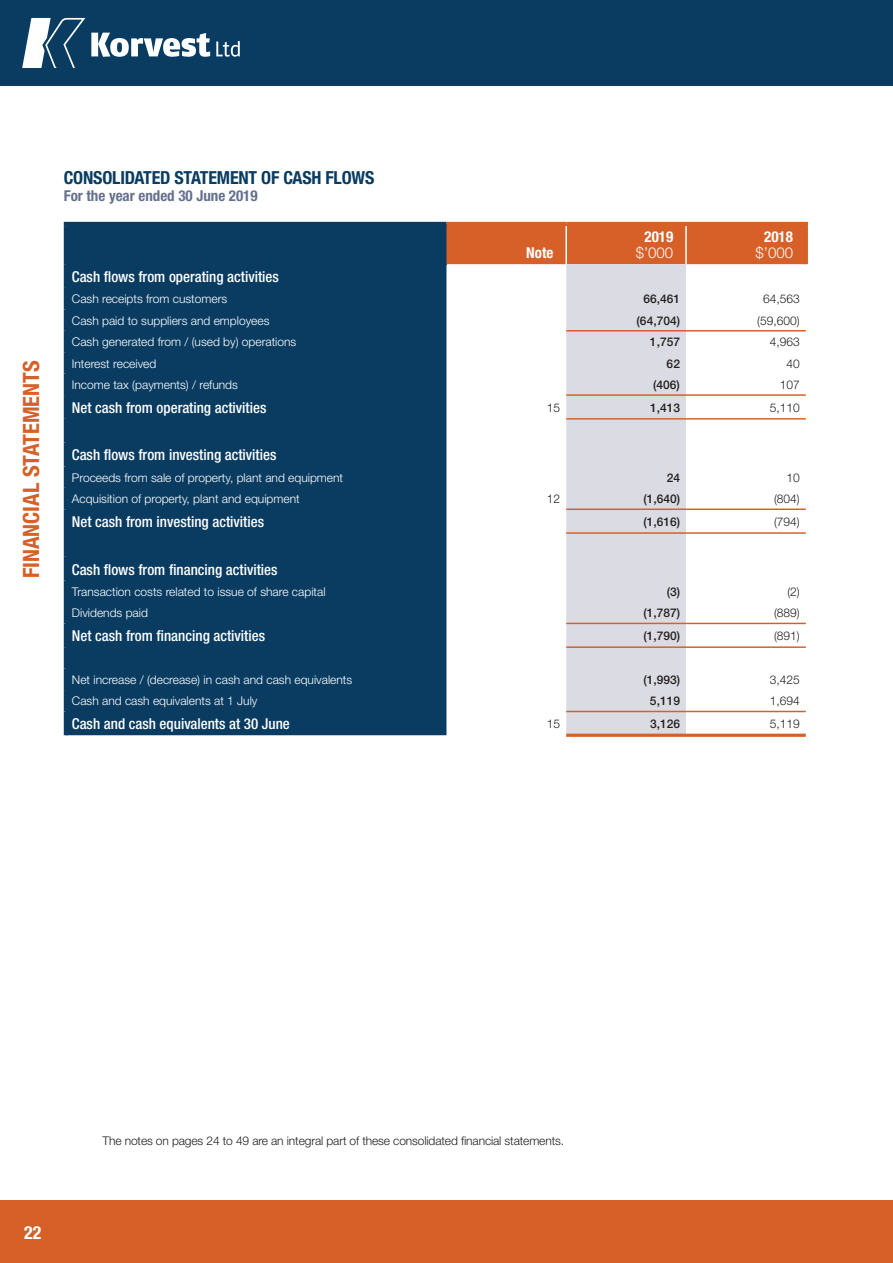
<style>
.page{position:relative;width:893px;height:1263px;background:#fff}
.page>*{position:absolute;margin:0;border:0;box-sizing:border-box;transform-origin:0 0}
.t1{font:700 condensed 22.5px "Helvetica Neue";color:#d66027}
.t2{font:700 condensed 18px "Helvetica Neue";letter-spacing:-.01em;color:#0a3c61}
.t3{font:700 condensed 18px "Helvetica Neue";color:#fff}
.t4{font:500 condensed 15px "Helvetica Neue";color:#fff}
.t5{font:700 condensed 15px "Helvetica Neue";color:#65708e}
.t6{font:700 condensed 15px "Helvetica Neue";color:#fff}
.t7{font:300 15px "Helvetica Neue";color:#fff}
.t8{font:300 12px "Helvetica Neue";color:#fff}
.t9{font:300 12px "Helvetica Neue";letter-spacing:-.01em;color:#231f20}
.t10{font:500 12px "Helvetica Neue";color:#231f20}
</style>
<div class="page">
<div style="left:0;top:1200px;width:893px;height:63px;background:#d66027"></div>
<div style="left:0;top:0;width:893px;height:86px;background:#0a3c61"></div>
<svg style="left:216px;top:41px;width:24px;height:16px"></svg>
<svg style="left:91px;top:33px;width:119px;height:24px"></svg>
<svg style="left:22px;top:18px;width:63px;height:50px"></svg>
<div style="left:66px;top:224px;width:380px;height:40px;background:#0a3c61"></div>
<div style="left:446px;top:226px;width:358px;height:38px;background:#d66027"></div>
<div style="left:68px;top:264px;width:378px;height:471px;background:#0a3c61"></div>
<div style="left:566px;top:264px;width:120px;height:470px;background:#dbdce3"></div>
<hr style="left:64px;top:264px;width:4px;height:24px;background:#0a3c61">
<hr style="left:64px;top:288px;width:4px;height:21px;background:#0a3c61">
<hr style="left:64px;top:309px;width:4px;height:22px;background:#0a3c61">
<hr style="left:64px;top:331px;width:4px;height:21px;background:#0a3c61">
<hr style="left:64px;top:352px;width:4px;height:22px;background:#0a3c61">
<hr style="left:64px;top:374px;width:4px;height:21px;background:#0a3c61">
<hr style="left:64px;top:395px;width:4px;height:24px;background:#0a3c61">
<hr style="left:64px;top:419px;width:4px;height:24px;background:#0a3c61">
<hr style="left:64px;top:443px;width:4px;height:23px;background:#0a3c61">
<hr style="left:64px;top:466px;width:4px;height:22px;background:#0a3c61">
<hr style="left:64px;top:488px;width:4px;height:21px;background:#0a3c61">
<hr style="left:64px;top:509px;width:4px;height:24px;background:#0a3c61">
<hr style="left:64px;top:533px;width:4px;height:24px;background:#0a3c61">
<hr style="left:64px;top:557px;width:4px;height:23px;background:#0a3c61">
<hr style="left:64px;top:580px;width:4px;height:22px;background:#0a3c61">
<hr style="left:64px;top:602px;width:4px;height:21px;background:#0a3c61">
<hr style="left:64px;top:623px;width:4px;height:24px;background:#0a3c61">
<hr style="left:64px;top:647px;width:4px;height:22px;background:#0a3c61">
<hr style="left:64px;top:669px;width:4px;height:21px;background:#0a3c61">
<hr style="left:64px;top:690px;width:4px;height:21px;background:#0a3c61">
<hr style="left:64px;top:711px;width:4px;height:24px;background:#0a3c61">
<hr style="left:446px;top:222px;width:120px;height:4px;background:#d66027">
<hr style="left:566px;top:222px;width:120px;height:4px;background:#d66027">
<hr style="left:686px;top:222px;width:122px;height:4px;background:#d66027">
<hr style="left:804px;top:226px;width:4px;height:38px;background:#d66027">
<hr style="left:64px;top:222px;width:382px;height:4px;background:#0a3c61">
<hr style="left:64px;top:226px;width:4px;height:38px;background:#0a3c61">
<hr style="left:566px;top:330px;width:120px;height:1px;background:#d66027">
<hr style="left:686px;top:330px;width:120px;height:1px;background:#d66027">
<hr style="left:566px;top:394px;width:120px;height:2px;background:#d66027">
<hr style="left:686px;top:394px;width:120px;height:2px;background:#d66027">
<hr style="left:566px;top:418px;width:120px;height:2px;background:#d66027">
<hr style="left:686px;top:418px;width:120px;height:2px;background:#d66027">
<hr style="left:566px;top:508px;width:120px;height:2px;background:#d66027">
<hr style="left:686px;top:508px;width:120px;height:2px;background:#d66027">
<hr style="left:566px;top:532px;width:120px;height:2px;background:#d66027">
<hr style="left:686px;top:532px;width:120px;height:2px;background:#d66027">
<hr style="left:566px;top:623px;width:120px;height:1px;background:#d66027">
<hr style="left:686px;top:623px;width:120px;height:1px;background:#d66027">
<hr style="left:566px;top:646px;width:120px;height:2px;background:#d66027">
<hr style="left:686px;top:646px;width:120px;height:2px;background:#d66027">
<hr style="left:566px;top:711px;width:120px;height:1px;background:#d66027">
<hr style="left:686px;top:711px;width:120px;height:1px;background:#d66027">
<hr style="left:566px;top:734px;width:120px;height:3px;background:#d66027">
<hr style="left:686px;top:734px;width:120px;height:3px;background:#d66027">
<hr style="left:565px;top:226px;width:2px;height:38px;background:#fff">
<hr style="left:685px;top:226px;width:2px;height:38px;background:#fff">
<h1 class="t1" style="left:17px;top:578px;width:219px;rotate:-90deg">FINANCIAL STATEMENTS</h1>
<h2 class="t2" style="left:64px;top:167px;width:312px">CONSOLIDATED STATEMENT OF CASH FLOWS</h2>
<p class="t5" style="left:64px;top:186px;width:195px">For the year ended 30 June 2019</p>
<p class="t6" style="left:526px;top:244px;width:29px">Note</p>
<p class="t6" style="left:644px;top:227px;width:30px">2019</p>
<p class="t7" style="left:636px;top:244px;width:39px">$’000</p>
<p class="t6" style="left:764px;top:227px;width:30px">2018</p>
<p class="t7" style="left:755px;top:244px;width:39px">$’000</p>
<p class="t4" style="left:72px;top:268px;width:208px">Cash flows from operating activities</p>
<p class="t8" style="left:72px;top:292px;width:157px">Cash receipts from customers</p>
<p class="t10" style="left:643px;top:292px;width:38px">66,461</p>
<p class="t9" style="left:763px;top:292px;width:38px">64,563</p>
<p class="t8" style="left:72px;top:313px;width:199px">Cash paid to suppliers and employees</p>
<p class="t10" style="left:637px;top:313px;width:45px">(64,704)</p>
<p class="t9" style="left:757px;top:313px;width:44px">(59,600)</p>
<p class="t8" style="left:72px;top:335px;width:226px">Cash generated from / (used by) operations</p>
<p class="t10" style="left:650px;top:335px;width:32px">1,757</p>
<p class="t9" style="left:770px;top:335px;width:32px">4,963</p>
<p class="t8" style="left:72px;top:356px;width:86px">Interest received</p>
<p class="t10" style="left:667px;top:356px;width:15px">62</p>
<p class="t9" style="left:786px;top:356px;width:15px">40</p>
<p class="t8" style="left:72px;top:377px;width:168px">Income tax (payments) / refunds</p>
<p class="t10" style="left:653px;top:378px;width:28px">(406)</p>
<p class="t9" style="left:780px;top:377px;width:22px">107</p>
<p class="t4" style="left:72px;top:399px;width:196px">Net cash from operating activities</p>
<p class="t9" style="left:547px;top:400px;width:15px">15</p>
<p class="t10" style="left:650px;top:400px;width:32px">1,413</p>
<p class="t9" style="left:770px;top:400px;width:32px">5,110</p>
<p class="t4" style="left:72px;top:446px;width:206px">Cash flows from investing activities</p>
<p class="t8" style="left:72px;top:470px;width:273px">Proceeds from sale of property, plant and equipment</p>
<p class="t10" style="left:667px;top:470px;width:15px">24</p>
<p class="t9" style="left:786px;top:470px;width:15px">10</p>
<p class="t8" style="left:72px;top:492px;width:229px">Acquisition of property, plant and equipment</p>
<p class="t9" style="left:547px;top:492px;width:15px">12</p>
<p class="t10" style="left:643px;top:492px;width:38px">(1,640)</p>
<p class="t9" style="left:774px;top:492px;width:27px">(804)</p>
<p class="t4" style="left:72px;top:513px;width:194px">Net cash from investing activities</p>
<p class="t10" style="left:643px;top:514px;width:38px">(1,616)</p>
<p class="t9" style="left:774px;top:514px;width:27px">(794)</p>
<p class="t4" style="left:72px;top:560px;width:207px">Cash flows from financing activities</p>
<p class="t8" style="left:72px;top:584px;width:255px">Transaction costs related to issue of share capital</p>
<p class="t10" style="left:667px;top:584px;width:15px">(3)</p>
<p class="t9" style="left:787px;top:584px;width:14px">(2)</p>
<p class="t8" style="left:72px;top:606px;width:77px">Dividends paid</p>
<p class="t10" style="left:643px;top:606px;width:38px">(1,787)</p>
<p class="t9" style="left:774px;top:606px;width:27px">(889)</p>
<p class="t4" style="left:72px;top:627px;width:195px">Net cash from financing activities</p>
<p class="t10" style="left:643px;top:628px;width:38px">(1,790)</p>
<p class="t9" style="left:774px;top:628px;width:27px">(891)</p>
<p class="t8" style="left:72px;top:672px;width:282px">Net increase / (decrease) in cash and cash equivalents</p>
<p class="t10" style="left:643px;top:672px;width:38px">(1,993)</p>
<p class="t9" style="left:770px;top:672px;width:32px">3,425</p>
<p class="t8" style="left:72px;top:694px;width:187px">Cash and cash equivalents at 1 July</p>
<p class="t10" style="left:650px;top:694px;width:32px">5,119</p>
<p class="t9" style="left:770px;top:694px;width:32px">1,694</p>
<p class="t4" style="left:72px;top:715px;width:219px">Cash and cash equivalents at 30 June</p>
<p class="t9" style="left:547px;top:716px;width:15px">15</p>
<p class="t10" style="left:650px;top:717px;width:32px">3,126</p>
<p class="t9" style="left:770px;top:716px;width:32px">5,119</p>
<h2 class="t3" style="left:24px;top:1222px;width:19px">22</h2>
<p class="t9" style="left:102px;top:1133px;width:463px">The notes on pages 24 to 49 are an integral part of these consolidated financial statements.</p>
</div>
